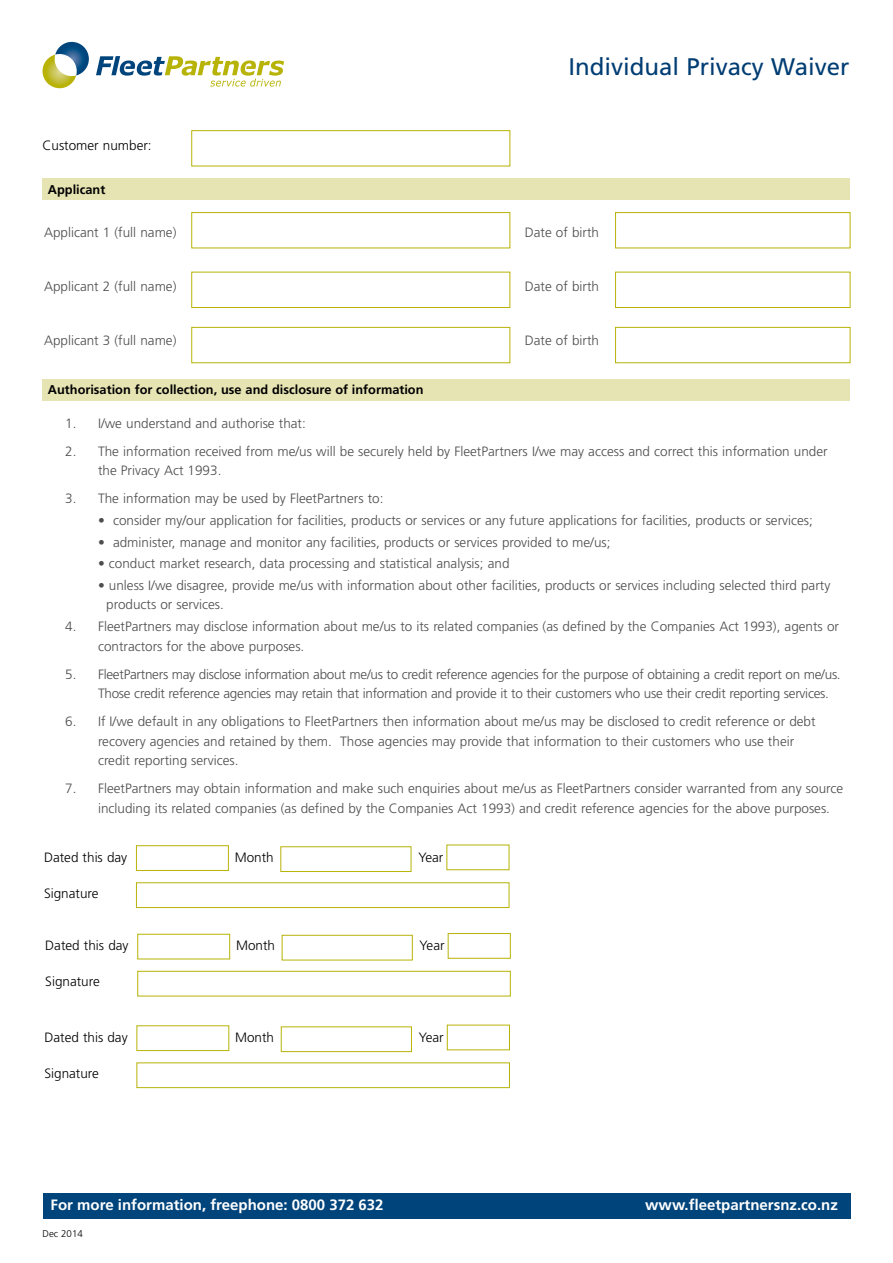
<style>
.page{position:relative;width:893px;height:1263px;background:#fff}
.page>*{position:absolute;margin:0;border:0;box-sizing:border-box;transform-origin:0 0}
.t1{font:24px "Frutiger";color:#003d73}
.t2{font:700 15px "Frutiger";color:#fff}
.t3{font:300 13.5px/19.5px "Frutiger";color:#4d4d4f}
.t4{font:300 13.5px/19.5px "Frutiger";letter-spacing:-.02em;color:#4d4d4f}
.t5{font:300 13.5px "Frutiger";color:#000}
.t6{font:700 12.75px "Frutiger";color:#000}
.t7{font:300 9.75px "Frutiger";color:#000}
</style>
<div class="page">
<div style="left:43px;top:179px;width:807px;height:21px;background:#e7e4b4"></div>
<div style="left:191px;top:212px;width:319px;height:36px;border:1px solid #b8b308"></div>
<div style="left:615px;top:212px;width:235px;height:36px;border:1px solid #b8b308"></div>
<div style="left:191px;top:272px;width:319px;height:36px;border:1px solid #b8b308"></div>
<div style="left:615px;top:272px;width:235px;height:36px;border:1px solid #b8b308"></div>
<div style="left:191px;top:327px;width:319px;height:36px;border:1px solid #b8b308"></div>
<div style="left:615px;top:327px;width:235px;height:36px;border:1px solid #b8b308"></div>
<div style="left:43px;top:379px;width:807px;height:22px;background:#e7e4b4"></div>
<div style="left:136px;top:845px;width:93px;height:26px;background:#fff;border:1px solid #b8b308"></div>
<div style="left:136px;top:882px;width:373px;height:26px;background:#fff;border:1px solid #b8b308"></div>
<div style="left:280px;top:846px;width:131px;height:26px;background:#fff;border:1px solid #b8b308"></div>
<div style="left:191px;top:130px;width:319px;height:36px;border:1px solid #b8b308"></div>
<svg style="left:43px;top:42px;width:46px;height:46px"></svg>
<svg style="left:96px;top:56px;width:188px;height:31px"></svg>
<div style="left:137px;top:971px;width:374px;height:25px;background:#fff;border:1px solid #b8b308"></div>
<div style="left:282px;top:935px;width:131px;height:25px;background:#fff;border:1px solid #b8b308"></div>
<div style="left:448px;top:933px;width:63px;height:26px;background:#fff;border:1px solid #b8b308"></div>
<div style="left:136px;top:1025px;width:93px;height:26px;background:#fff;border:1px solid #b8b308"></div>
<div style="left:136px;top:1062px;width:374px;height:26px;background:#fff;border:1px solid #b8b308"></div>
<div style="left:281px;top:1026px;width:131px;height:26px;background:#fff;border:1px solid #b8b308"></div>
<div style="left:43px;top:1193px;width:807px;height:25px;background:#00447c"></div>
<p class="t5" style="left:43px;top:138px;width:111px">Customer number:</p>
<p class="t6" style="left:48px;top:182px;width:59px">Applicant</p>
<h1 class="t1" style="left:568px;top:52px;width:282px">Individual Privacy Waiver</h1>
<p class="t3" style="left:44px;top:222px;width:134px">Applicant 1 (full name)</p>
<p class="t3" style="left:525px;top:222px;width:76px">Date of birth</p>
<p class="t3" style="left:44px;top:276px;width:134px">Applicant 2 (full name)</p>
<p class="t3" style="left:525px;top:276px;width:76px">Date of birth</p>
<p class="t3" style="left:44px;top:330px;width:134px">Applicant 3 (full name)</p>
<p class="t3" style="left:525px;top:330px;width:76px">Date of birth</p>
<p class="t6" style="left:48px;top:382px;width:377px">Authorisation for collection, use and disclosure of information</p>
<p class="t3" style="left:65px;top:414px;width:242px">1. I/we understand and authorise that:</p>
<p class="t3" style="left:98px;top:442px;width:731px;text-indent:-33px">2. The information received from me/us will be securely held by FleetPartners I/we may access and correct this information under the Privacy Act 1993.</p>
<p class="t3" style="left:65px;top:489px;width:320px">3. The information may be used by FleetPartners to:</p>
<p class="t3" style="left:98px;top:511px;width:716px">• consider my/our application for facilities, products or services or any future applications for facilities, products or services;</p>
<p class="t3" style="left:98px;top:532px;width:514px">• administer, manage and monitor any facilities, products or services provided to me/us;</p>
<p class="t3" style="left:98px;top:554px;width:413px">• conduct market research, data processing and statistical analysis; and</p>
<p class="t3" style="left:106px;top:576px;width:726px;text-indent:-8px">• unless I/we disagree, provide me/us with information about other facilities, products or services including selected third party products or services.</p>
<p class="t3" style="left:98px;top:617px;width:742px;text-indent:-33px">4. FleetPartners may disclose information about me/us to its related companies (as defined by the Companies Act 1993), agents or contractors for the above purposes.</p>
<p class="t4" style="left:98px;top:664px;width:744px;text-indent:-33px">5. FleetPartners may disclose information about me/us to credit reference agencies for the purpose of obtaining a credit report on me/us.<br>Those credit reference agencies may retain that information and provide it to their customers who use their credit reporting services.</p>
<p class="t3" style="left:98px;top:712px;width:719px;text-indent:-33px">6. If I/we default in any obligations to FleetPartners then information about me/us may be disclosed to credit reference or debt recovery agencies and retained by them. Those agencies may provide that information to their customers who use their credit reporting services.</p>
<p class="t3" style="left:98px;top:779px;width:747px;text-indent:-33px">7. FleetPartners may obtain information and make such enquiries about me/us as FleetPartners consider warranted from any source including its related companies (as defined by the Companies Act 1993) and credit reference agencies for the above purposes.</p>
<p class="t5" style="left:44px;top:849px;width:85px">Dated this day</p>
<p class="t5" style="left:235px;top:849px;width:41px">Month</p>
<p class="t5" style="left:418px;top:849px;width:27px">Year</p>
<p class="t5" style="left:44px;top:885px;width:56px">Signature</p>
<p class="t5" style="left:45px;top:938px;width:85px">Dated this day</p>
<p class="t5" style="left:236px;top:938px;width:41px">Month</p>
<p class="t5" style="left:420px;top:938px;width:27px">Year</p>
<p class="t5" style="left:45px;top:974px;width:56px">Signature</p>
<p class="t5" style="left:44px;top:1030px;width:85px">Dated this day</p>
<p class="t5" style="left:235px;top:1030px;width:41px">Month</p>
<p class="t5" style="left:419px;top:1030px;width:27px">Year</p>
<p class="t5" style="left:44px;top:1066px;width:56px">Signature</p>
<p class="t2" style="left:51px;top:1196px;width:334px">For more information, freephone: 0800 372 632</p>
<p class="t2" style="left:645px;top:1196px;width:194px">www.fleetpartnersnz.co.nz</p>
<p class="t7" style="left:43px;top:1228px;width:42px">Dec 2014</p>
</div>
